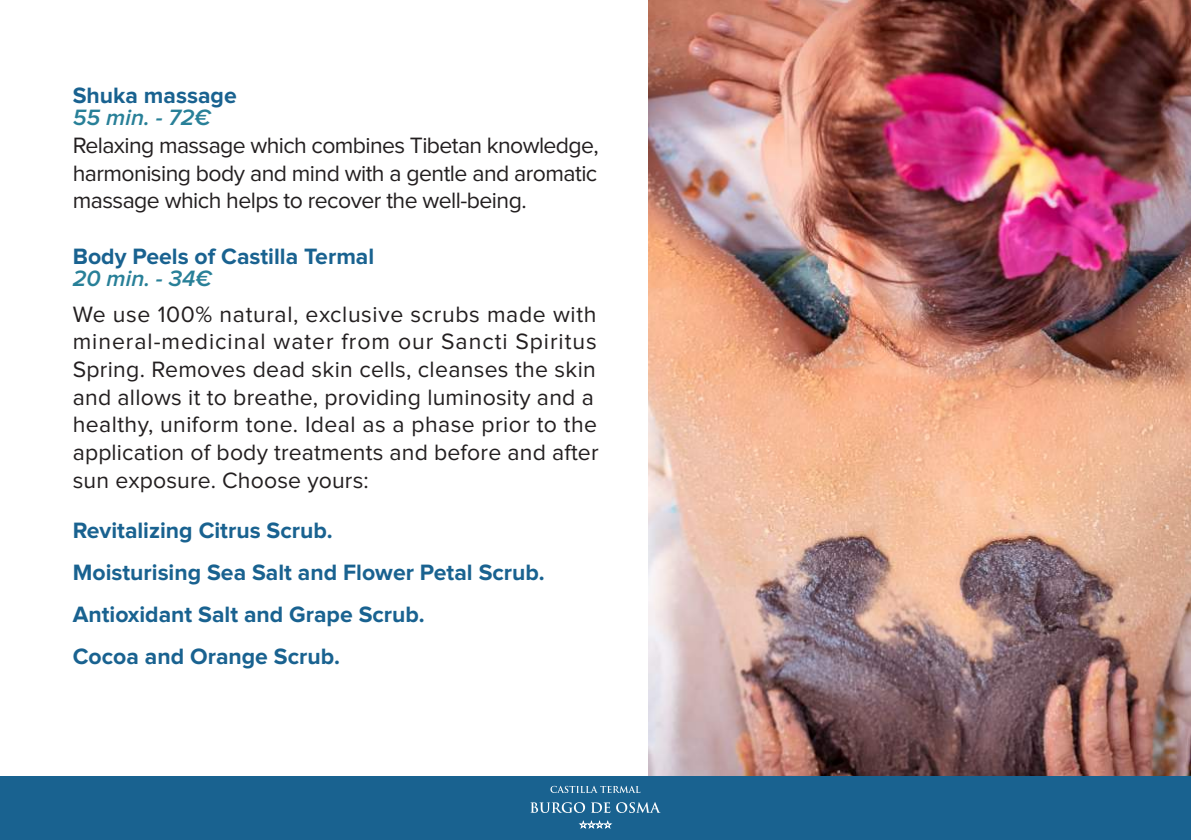
<style>
.page{position:relative;width:1191px;height:840px;background:#fff}
.page>*{position:absolute;margin:0;border:0;box-sizing:border-box;transform-origin:0 0}
.t1{font:23px/27.6px "Proxima Nova";letter-spacing:.01em;color:#231f20;text-align:justify}
.t2{font:700 23px/42px "Proxima Nova";color:#196290}
.t3{font:italic 600 23px "Proxima Nova";color:#288098}
</style>
<div class="page">
<img style="left:648px;top:0;width:543px;height:775px">
<div style="left:0;top:775px;width:1191px;height:64px;background:#196290"></div>
<svg style="left:550px;top:785px;width:89px;height:7px"></svg>
<svg style="left:530px;top:802px;width:55px;height:10px"></svg>
<svg style="left:591px;top:802px;width:19px;height:10px"></svg>
<svg style="left:616px;top:802px;width:44px;height:10px"></svg>
<svg style="left:579px;top:820px;width:33px;height:8px"></svg>
<p class="t2" style="left:73px;top:76px;width:165px">Shuka massage</p>
<p class="t3" style="left:73px;top:107px;width:139px">55 min. - 72€</p>
<p class="t1" style="left:73px;top:132px;width:527px">Relaxing massage which combines Tibetan knowledge, harmonising body and mind with a gentle and aromatic massage which helps to recover the well-being.</p>
<p class="t2" style="left:73px;top:236px;width:303px">Body Peels of Castilla Termal</p>
<p class="t3" style="left:73px;top:267px;width:140px">20 min. - 34€</p>
<p class="t1" style="left:73px;top:301px;width:527px;text-align:left">We use 100% natural, exclusive scrubs made with mineral-medicinal water from our Sancti Spiritus Spring. Removes dead skin cells, cleanses the skin and allows it to breathe, providing luminosity and a healthy, uniform tone. Ideal as a phase prior to the application of body treatments and before and after sun exposure. Choose yours:</p>
<p class="t2" style="left:73px;top:509px;width:473px">Revitalizing Citrus Scrub.<br>Moisturising Sea Salt and Flower Petal Scrub.<br>Antioxidant Salt and Grape Scrub.<br>Cocoa and Orange Scrub.</p>
</div>
